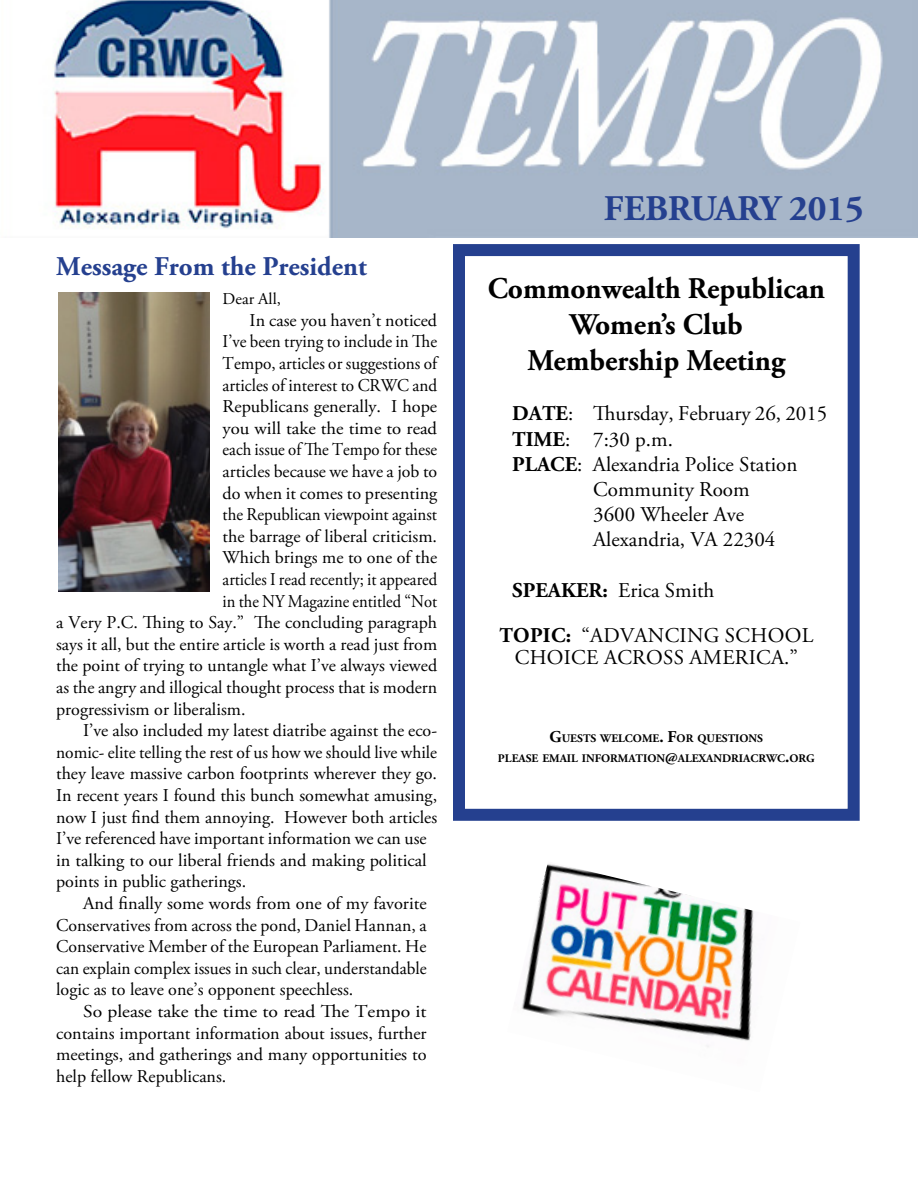
<style>
.page{position:relative;width:918px;height:1188px;background:#fff}
.page>*{position:absolute;margin:0;border:0;box-sizing:border-box;transform-origin:0 0}
.t1{font:700 36px "Adobe Garamond Pro";color:#25408f}
.t2{font:700 30px/36px "Adobe Garamond Pro";color:#000;text-align:center}
.t3{font:700 27px "Adobe Garamond Pro";color:#25408f}
.t4{font:21px/45px "Adobe Garamond Pro";color:#000}
.t5{font:18px "Adobe Garamond Pro";color:#000}
.t6{font:18px "Adobe Garamond Pro";color:#000;scale:.95 1}
.t7{font:18px "Adobe Garamond Pro";color:#000;scale:.92 1}
.t8{font:18px "Adobe Garamond Pro";color:#000;scale:1.09 1}
.t9{font:18px "Adobe Garamond Pro";color:#000;scale:.94 1}
.t10{font:18px "Adobe Garamond Pro";color:#000;scale:.93 1}
.t11{font:18px "Adobe Garamond Pro";color:#000;scale:1.04 1}
.t12{font:16.5px "Adobe Garamond Pro";color:#000}
.t13{font:700 11.55px/19.5px "Adobe Garamond Pro";color:#000;text-align:center}
.s1{font-weight:700}
.s2{font-size:16.5px}
</style>
<div class="page">
<img style="left:53px;top:0;width:865px;height:237px">
<div style="left:453px;top:244px;width:407px;height:577px;border:12px solid #25408f"></div>
<img style="left:58px;top:292px;width:152px;height:299px">
<img style="left:521px;top:864px;width:233px;height:183px">
<h3 class="t3" style="left:56px;top:250px;width:312px">Message From the President</h3>
<p class="t12" style="left:223px;top:289px;width:60px">Dear All,</p>
<p class="t5" style="left:250px;top:309px;width:189px">In case you haven’t noticed</p>
<p class="t6" style="left:223px;top:331px;width:227px">I’ve been trying to include in The</p>
<p class="t6" style="left:223px;top:352px;width:227px">Tempo, articles or suggestions of</p>
<p class="t6" style="left:223px;top:374px;width:227px">articles of interest to CRWC and</p>
<p class="t5" style="left:223px;top:396px;width:216px">Republicans generally. I hope</p>
<p class="t11" style="left:223px;top:417px;width:208px">you will take the time to read</p>
<p class="t10" style="left:223px;top:439px;width:232px">each issue of The Tempo for these</p>
<p class="t5" style="left:223px;top:460px;width:216px">articles because we have a job to</p>
<p class="t5" style="left:223px;top:482px;width:216px">do when it comes to presenting</p>
<p class="t9" style="left:223px;top:504px;width:230px">the Republican viewpoint against</p>
<p class="t5" style="left:223px;top:525px;width:216px">the barrage of liberal criticism.</p>
<p class="t5" style="left:223px;top:547px;width:216px">Which brings me to one of the</p>
<p class="t7" style="left:223px;top:568px;width:235px">articles I read recently; it appeared</p>
<p class="t7" style="left:223px;top:590px;width:235px">in the NY Magazine entitled “Not</p>
<p class="t5" style="left:56px;top:612px;width:383px">a Very P.C. Thing to Say.” The concluding paragraph</p>
<p class="t5" style="left:56px;top:633px;width:383px">says it all, but the entire article is worth a read just from</p>
<p class="t5" style="left:56px;top:655px;width:383px">the point of trying to untangle what I’ve always viewed</p>
<p class="t5" style="left:56px;top:676px;width:383px">as the angry and illogical thought process that is modern</p>
<p class="t5" style="left:56px;top:698px;width:191px">progressivism or liberalism.</p>
<p class="t5" style="left:83px;top:720px;width:355px">I’ve also included my latest diatribe against the eco-</p>
<p class="t5" style="left:56px;top:741px;width:382px">nomic- elite telling the rest of us how we should live while</p>
<p class="t5" style="left:56px;top:763px;width:383px">they leave massive carbon footprints wherever they go.</p>
<p class="t5" style="left:56px;top:784px;width:383px">In recent years I found this bunch somewhat amusing,</p>
<p class="t5" style="left:56px;top:806px;width:383px">now I just find them annoying. However both articles</p>
<p class="t5" style="left:56px;top:828px;width:372px">I’ve referenced have important information we can use</p>
<p class="t5" style="left:56px;top:849px;width:372px">in talking to our liberal friends and making political</p>
<p class="t5" style="left:56px;top:871px;width:192px">points in public gatherings.</p>
<p class="t5" style="left:83px;top:892px;width:345px">And finally some words from one of my favorite</p>
<p class="t5" style="left:56px;top:914px;width:372px">Conservatives from across the pond, Daniel Hannan, a</p>
<p class="t5" style="left:56px;top:936px;width:372px">Conservative Member of the European Parliament. He</p>
<p class="t5" style="left:56px;top:957px;width:372px">can explain complex issues in such clear, understandable</p>
<p class="t5" style="left:56px;top:979px;width:299px">logic as to leave one’s opponent speechless.</p>
<p class="t8" style="left:83px;top:1000px;width:317px">So please take the time to read The Tempo it</p>
<p class="t5" style="left:56px;top:1022px;width:372px">contains important information about issues, further</p>
<p class="t5" style="left:56px;top:1044px;width:372px">meetings, and gatherings and many opportunities to</p>
<p class="t5" style="left:56px;top:1065px;width:172px">help fellow Republicans.</p>
<h1 class="t1" style="left:604px;top:188px;width:262px">FEBRUARY 2015</h1>
<h2 class="t2" style="left:488px;top:271px;width:339px">Commonwealth Republican<br>Women’s Club<br>Membership Meeting</h2>
<p class="t4" style="left:512px;top:392px;width:317px"><span class="s1">DATE</span>: Thursday, February 26, 2015</p>
<p class="t4" style="left:512px;top:417px;width:162px"><span class="s1">TIME</span>: 7:30 p.m.</p>
<p class="t4" style="left:512px;top:442px;width:287px"><span class="s1">PLACE</span>: Alexandria Police Station</p>
<p class="t4" style="left:593px;top:468px;width:158px">Community Room</p>
<p class="t4" style="left:593px;top:493px;width:153px">3600 Wheeler Ave</p>
<p class="t4" style="left:593px;top:518px;width:184px">Alexandria, VA 22304</p>
<p class="t4" style="left:499px;top:568px;width:315px;text-indent:13px"><span class="s1">SPEAKER:</span> Erica Smith<br><span class="s1">TOPIC:</span> “ADVANCING SCHOOL</p>
<p class="t4" style="left:515px;top:636px;width:285px">CHOICE ACROSS AMERICA.”</p>
<p class="t13" style="left:498px;top:729px;width:318px"><span class="s2">G</span>UESTS WELCOME<span class="s2">. F</span>OR QUESTIONS<br>PLEASE EMAIL INFORMATION<span class="s2">@</span>ALEXANDRIACRWC<span class="s2">.</span>ORG</p>
</div>
